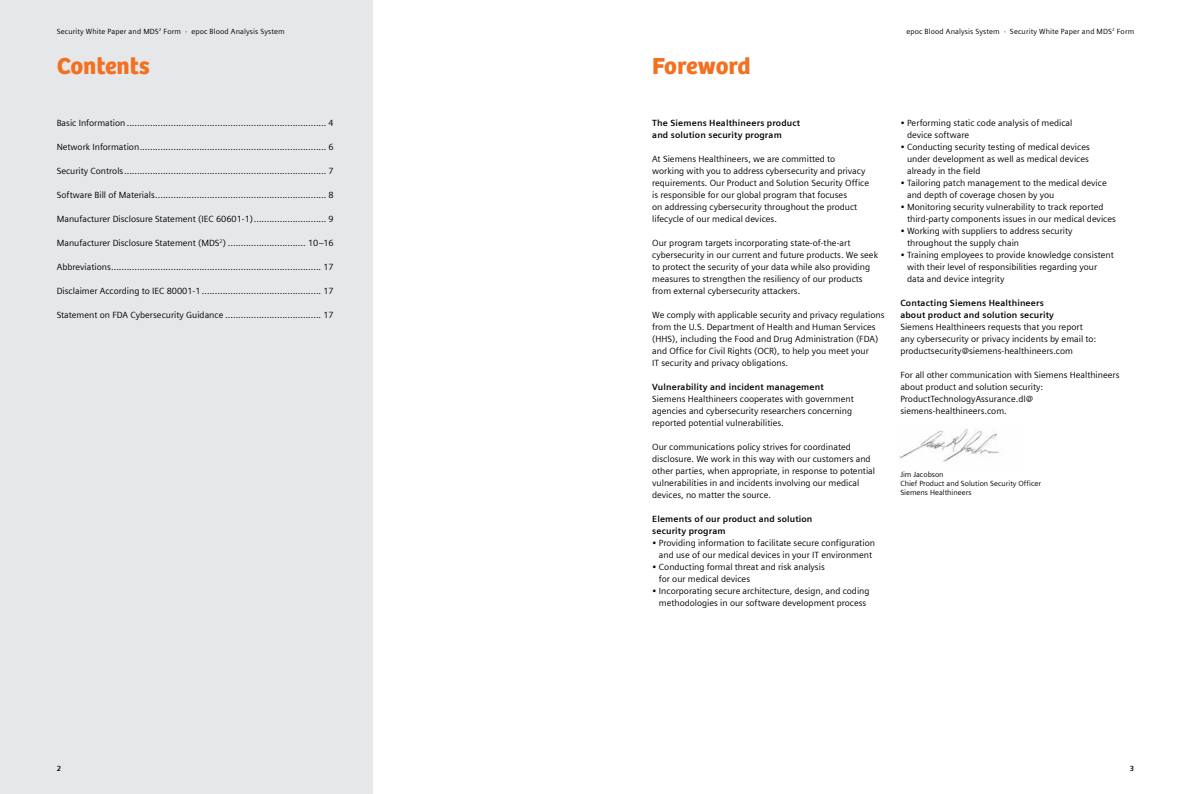
<style>
.page{position:relative;width:1191px;height:794px;background:#fff}
.page>*{position:absolute;margin:0;border:0;box-sizing:border-box;transform-origin:0 0}
.t1{font:24px "SH Bree Headline Regular";color:#f37021}
.t2{font:9px/12px "Siemens Sans";color:#000}
.t3{font:700 9px/12px "Siemens Sans";letter-spacing:.015em;color:#000}
.t4{font:7.5px/9px "Siemens Sans";letter-spacing:.015em;color:#000}
.t5{font:700 7.5px "Siemens Sans";color:#000}
</style>
<div class="page">
<div style="left:0;top:0;width:373px;height:794px;background:#e6e7e8"></div>
<img style="left:899px;top:429px;width:100px;height:33px">
<p class="t4" style="left:57px;top:26px;width:229px">Security White Paper and MDS<sup>2</sup> Form · epoc Blood Analysis System</p>
<p class="t4" style="left:906px;top:26px;width:229px">epoc Blood Analysis System · Security White Paper and MDS<sup>2</sup> Form</p>
<h1 class="t1" style="left:57px;top:47px;width:95px">Contents</h1>
<h1 class="t1" style="left:652px;top:47px;width:100px">Foreword</h1>
<p class="t2" style="left:57px;top:116px;width:279px">Basic Information............................................................................. 4</p>
<p class="t2" style="left:57px;top:140px;width:279px">Network Information........................................................................ 6</p>
<p class="t2" style="left:57px;top:164px;width:279px">Security Controls.............................................................................. 7</p>
<p class="t2" style="left:57px;top:188px;width:279px">Software Bill of Materials.................................................................. 8</p>
<p class="t2" style="left:57px;top:212px;width:279px">Manufacturer Disclosure Statement (IEC 60601-1)............................ 9</p>
<p class="t2" style="left:57px;top:236px;width:278px">Manufacturer Disclosure Statement (MDS<sup>2</sup>) .............................. 10–16</p>
<p class="t2" style="left:57px;top:260px;width:278px">Abbreviations................................................................................. 17</p>
<p class="t2" style="left:57px;top:284px;width:278px">Disclaimer According to IEC 80001-1 .............................................. 17</p>
<p class="t2" style="left:57px;top:308px;width:278px">Statement on FDA Cybersecurity Guidance ..................................... 17</p>
<p class="t3" style="left:652px;top:116px;width:150px">The Siemens Healthineers product and solution security program</p>
<p class="t2" style="left:652px;top:152px;width:218px">At Siemens Healthineers, we are committed to working with you to address cybersecurity and privacy requirements. Our Product and Solution Security Office is responsible for our global program that focuses<br>on addressing cybersecurity throughout the product lifecycle of our medical devices.</p>
<p class="t2" style="left:652px;top:236px;width:227px">Our program targets incorporating state-of-the-art cybersecurity in our current and future products. We seek to protect the security of your data while also providing measures to strengthen the resiliency of our products from external cybersecurity attackers.</p>
<p class="t2" style="left:652px;top:308px;width:234px">We comply with applicable security and privacy regulations from the U.S. Department of Health and Human Services (HHS), including the Food and Drug Administration (FDA) and Office for Civil Rights (OCR), to help you meet your<br>IT security and privacy obligations.</p>
<p class="t3" style="left:652px;top:380px;width:173px">Vulnerability and incident management</p>
<p class="t2" style="left:652px;top:392px;width:203px">Siemens Healthineers cooperates with government agencies and cybersecurity researchers concerning reported potential vulnerabilities.</p>
<p class="t2" style="left:652px;top:440px;width:224px">Our communications policy strives for coordinated disclosure. We work in this way with our customers and other parties, when appropriate, in response to potential vulnerabilities in and incidents involving our medical devices, no matter the source.</p>
<p class="t3" style="left:652px;top:512px;width:162px">Elements of our product and solution security program</p>
<p class="t2" style="left:652px;top:536px;width:224px;text-align:center">• Providing information to facilitate secure configuration and use of our medical devices in your IT environment</p>
<p class="t2" style="left:659px;top:560px;width:167px;text-indent:-7px">• Conducting formal threat and risk analysis for our medical devices</p>
<p class="t2" style="left:652px;top:584px;width:219px;text-align:center">• Incorporating secure architecture, design, and coding methodologies in our software development process</p>
<p class="t2" style="left:907px;top:117px;width:167px;text-indent:-7px">• Performing static code analysis of medical device software</p>
<p class="t2" style="left:907px;top:141px;width:184px;text-align:justify;text-indent:-7px">• Conducting security testing of medical devices under development as well as medical devices already in the field</p>
<p class="t2" style="left:907px;top:177px;width:201px;text-indent:-7px">• Tailoring patch management to the medical device and depth of coverage chosen by you</p>
<p class="t2" style="left:907px;top:201px;width:210px;text-indent:-7px">• Monitoring security vulnerability to track reported third-party components issues in our medical devices</p>
<p class="t2" style="left:907px;top:225px;width:167px;text-indent:-7px">• Working with suppliers to address security throughout the supply chain</p>
<p class="t2" style="left:907px;top:249px;width:208px;text-indent:-7px">• Training employees to provide knowledge consistent with their level of responsibilities regarding your data and device integrity</p>
<p class="t3" style="left:900px;top:297px;width:155px">Contacting Siemens Healthineers about product and solution security</p>
<p class="t2" style="left:900px;top:321px;width:197px">Siemens Healthineers requests that you report any cybersecurity or privacy incidents by email to: productsecurity@siemens-healthineers.com</p>
<p class="t2" style="left:900px;top:369px;width:221px">For all other communication with Siemens Healthineers about product and solution security:<br>ProductTechnologyAssurance.dl@ siemens-healthineers.com.</p>
<p class="t4" style="left:900px;top:469px;width:142px">Jim Jacobson<br>Chief Product and Solution Security Officer<br>Siemens Healthineers</p>
<p class="t5" style="left:57px;top:762px;width:6px">2</p>
<p class="t5" style="left:1130px;top:762px;width:6px">3</p>
</div>
